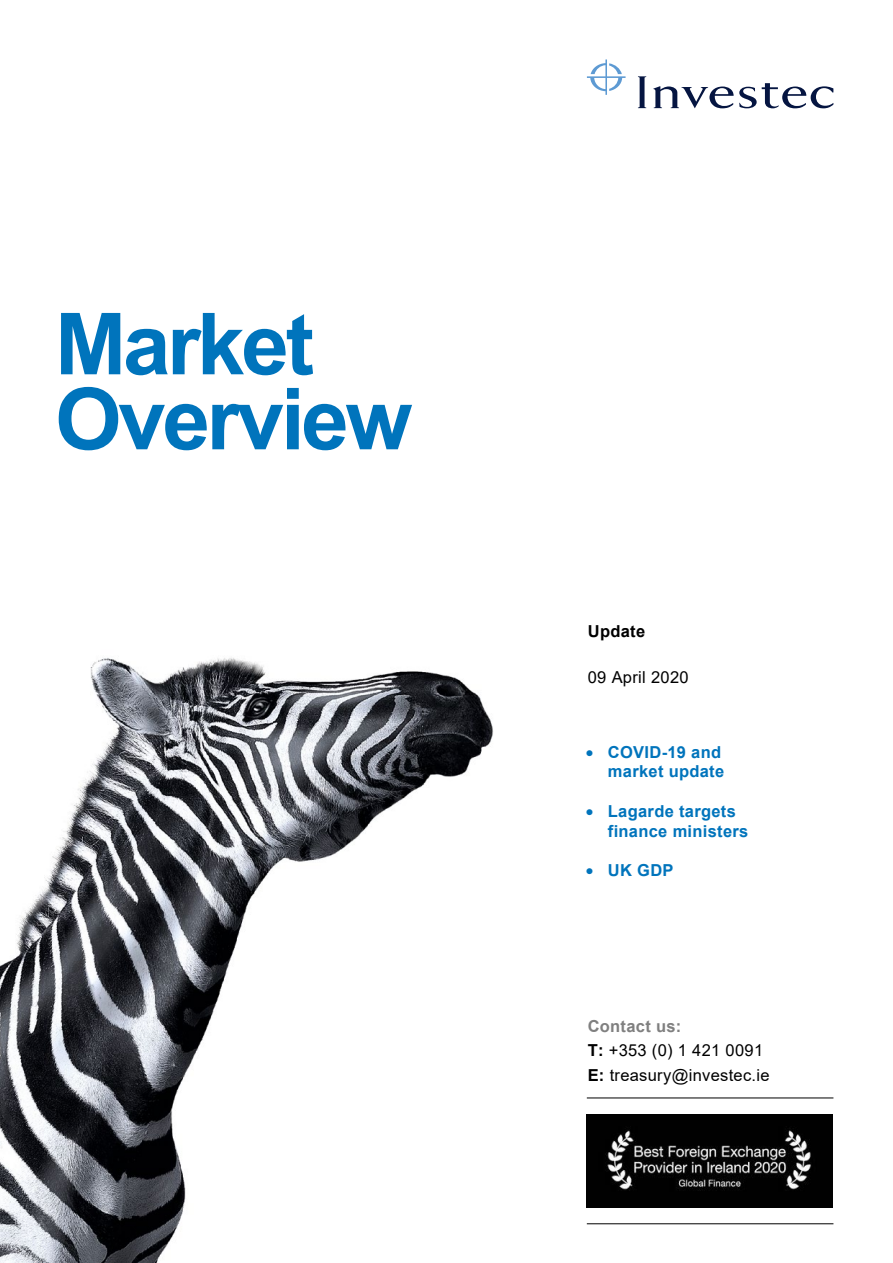
<style>
.page{position:relative;width:893px;height:1263px;background:#fff}
.page>*{position:absolute;margin:0;border:0;box-sizing:border-box;transform-origin:0 0}
.t1{font:700 85.65px/75px "Arial";letter-spacing:-.04em;color:#0074bc}
.t2{font:700 16.5px/19.8px "Arial";letter-spacing:.02em;color:#0074bc;text-align:right}
.t3{font:16.5px/24.8px "Arial";letter-spacing:.02em;color:#000}
.t4{font:700 16.5px "Arial";letter-spacing:.02em;color:#000}
.s1{font-weight:700;color:#808080}
.s2{font-weight:700}
</style>
<div class="page">
<img style="left:0;top:658px;width:493px;height:605px">
<svg style="left:638px;top:76px;width:195px;height:32px"></svg>
<svg style="left:587px;top:59px;width:39px;height:36px"></svg>
<hr style="left:587px;top:1098px;width:246px;height:1px;background:#000">
<hr style="left:587px;top:1223px;width:246px;height:1px;background:#000">
<img style="left:587px;top:1115px;width:246px;height:93px">
<h1 class="t1" style="left:55px;top:308px;width:359px">Market<br>Overview</h1>
<p class="t4" style="left:588px;top:619px;width:59px">Update</p>
<p class="t3" style="left:588px;top:665px;width:102px">09 April 2020</p>
<p class="t2" style="left:586px;top:742px;width:140px">• COVID-19 and market update</p>
<p class="t2" style="left:608px;top:801px;width:142px;text-align:left;text-indent:-22px">• Lagarde targets finance ministers</p>
<p class="t2" style="left:586px;top:861px;width:89px">• UK GDP</p>
<p class="t3" style="left:588px;top:1013px;width:183px"><span class="s1">Contact us:<br></span><span class="s2">T:</span> +353 (0) 1 421 0091<br><span class="s2">E:</span> treasury@investec.ie</p>
</div>
